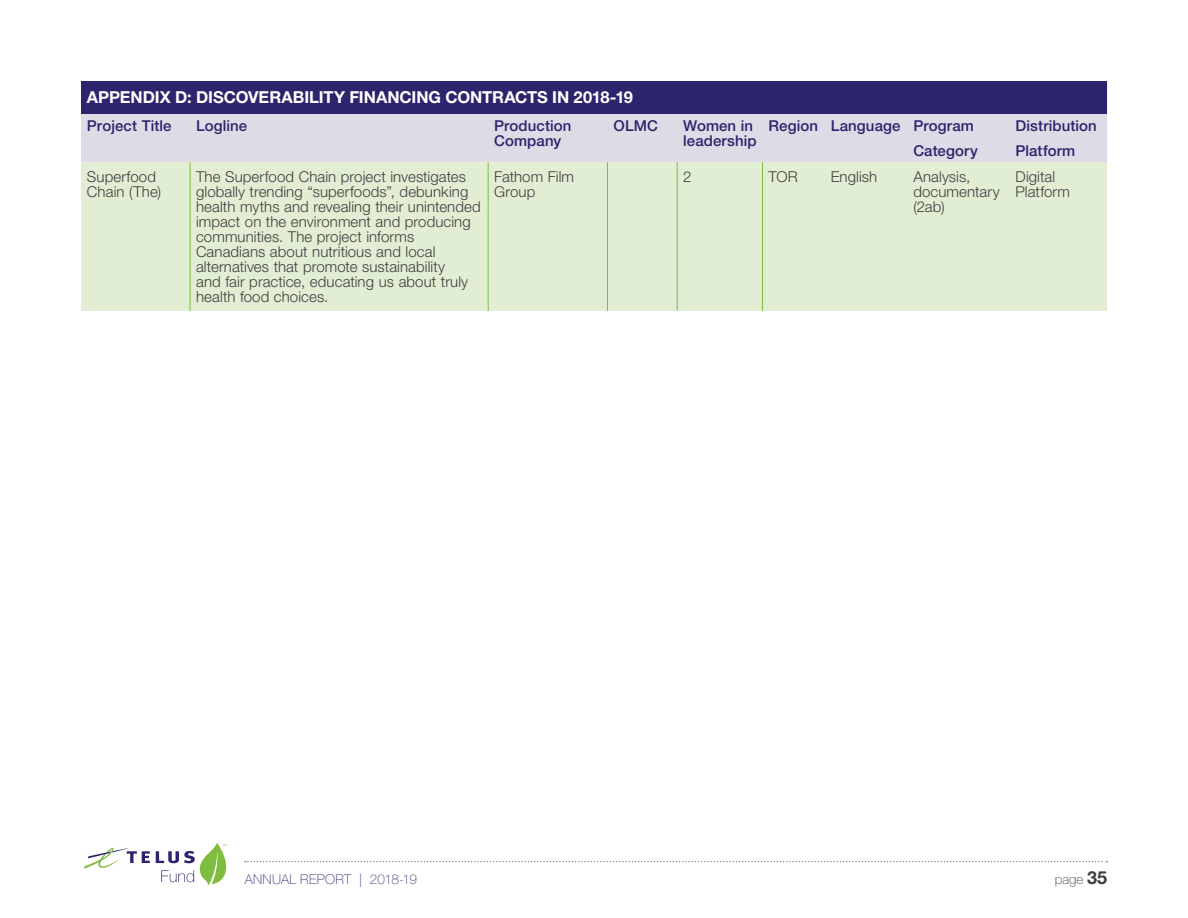
<style>
.page{position:relative;width:1188px;height:918px;background:#fff}
.page>*{position:absolute;margin:0;border:0;box-sizing:border-box;transform-origin:0 0}
.Subhead_Level_1{font:700 16.5px "Helvetica Neue LT Std";letter-spacing:-.005em;color:#fff}
.Table_Contracts_Body{font:300 15px/15px "Helvetica Neue LT Std";letter-spacing:.005em;color:#3e3e3f}
.Table_Contracts_Colu{font:500 15px/15px "Helvetica Neue LT Std";letter-spacing:.005em;color:#2c246c}
.t1{font:100 13.5px "Helvetica Neue LT Std";letter-spacing:.02em;color:#3c3375}
.t2{font:100 13.5px "Helvetica Neue LT Std";color:#3e3e3f}
.s1{font-weight:700;font-size:18px}
</style>
<div class="page">
<svg style="left:245px;top:861px;width:862px;height:1px"></svg>
<svg style="left:84px;top:848px;width:66px;height:21px"></svg>
<svg style="left:156px;top:843px;width:71px;height:43px"></svg>
<div style="left:81px;top:81px;width:1026px;height:33px;background:#2c246c"></div>
<div style="left:81px;top:114px;width:1026px;height:48px;background:#dedbe7"></div>
<div style="left:81px;top:162px;width:1026px;height:149px;background:#e2eed3"></div>
<hr style="left:190px;top:162px;width:1px;height:149px;background:#7fbd41">
<hr style="left:488px;top:162px;width:1px;height:149px;background:#7fbd41">
<hr style="left:607px;top:162px;width:1px;height:149px;background:#7fbd41">
<hr style="left:677px;top:162px;width:1px;height:149px;background:#7fbd41">
<hr style="left:762px;top:162px;width:1px;height:149px;background:#7fbd41">
<p class="Subhead_Level_1" style="left:87px;top:87px;width:548px">APPENDIX D: DISCOVERABILITY FINANCING CONTRACTS IN 2018-19</p>
<p class="Table_Contracts_Colu" style="left:87px;top:118px;width:86px">Project Title</p>
<p class="Table_Contracts_Colu" style="left:196px;top:118px;width:53px">Logline</p>
<p class="Table_Contracts_Colu" style="left:494px;top:118px;width:79px">Production<br>Company</p>
<p class="Table_Contracts_Colu" style="left:613px;top:118px;width:46px">OLMC</p>
<p class="Table_Contracts_Colu" style="left:683px;top:118px;width:75px">Women in leadership</p>
<p class="Table_Contracts_Colu" style="left:769px;top:118px;width:51px">Region</p>
<p class="Table_Contracts_Colu" style="left:831px;top:118px;width:71px">Language</p>
<p class="Table_Contracts_Colu" style="left:913px;top:112px;width:66px;line-height:25.5px">Program<br>Category</p>
<p class="Table_Contracts_Colu" style="left:1016px;top:112px;width:83px;line-height:25.5px">Distribution<br>Platform</p>
<p class="Table_Contracts_Body" style="left:87px;top:169px;width:76px">Superfood<br>Chain (The)</p>
<p class="Table_Contracts_Body" style="left:196px;top:169px;width:286px">The Superfood Chain project investigates globally trending “superfoods”, debunking health myths and revealing their unintended impact on the environment and producing communities. The project informs Canadians about nutritious and local alternatives that promote sustainability<br>and fair practice, educating us about truly health food choices.</p>
<p class="Table_Contracts_Body" style="left:494px;top:169px;width:81px">Fathom Film<br>Group</p>
<p class="Table_Contracts_Body" style="left:683px;top:169px;width:10px">2</p>
<p class="Table_Contracts_Body" style="left:769px;top:169px;width:31px">TOR</p>
<p class="Table_Contracts_Body" style="left:831px;top:169px;width:48px">English</p>
<p class="Table_Contracts_Body" style="left:913px;top:169px;width:88px">Analysis, documentary (2ab)</p>
<p class="Table_Contracts_Body" style="left:1016px;top:169px;width:56px">Digital<br>Platform</p>
<p class="t1" style="left:245px;top:871px;width:174px">ANNUAL REPORT | 2018-19</p>
<p class="t2" style="left:1055px;top:871px;width:54px">page <span class="s1">35</span></p>
</div>
